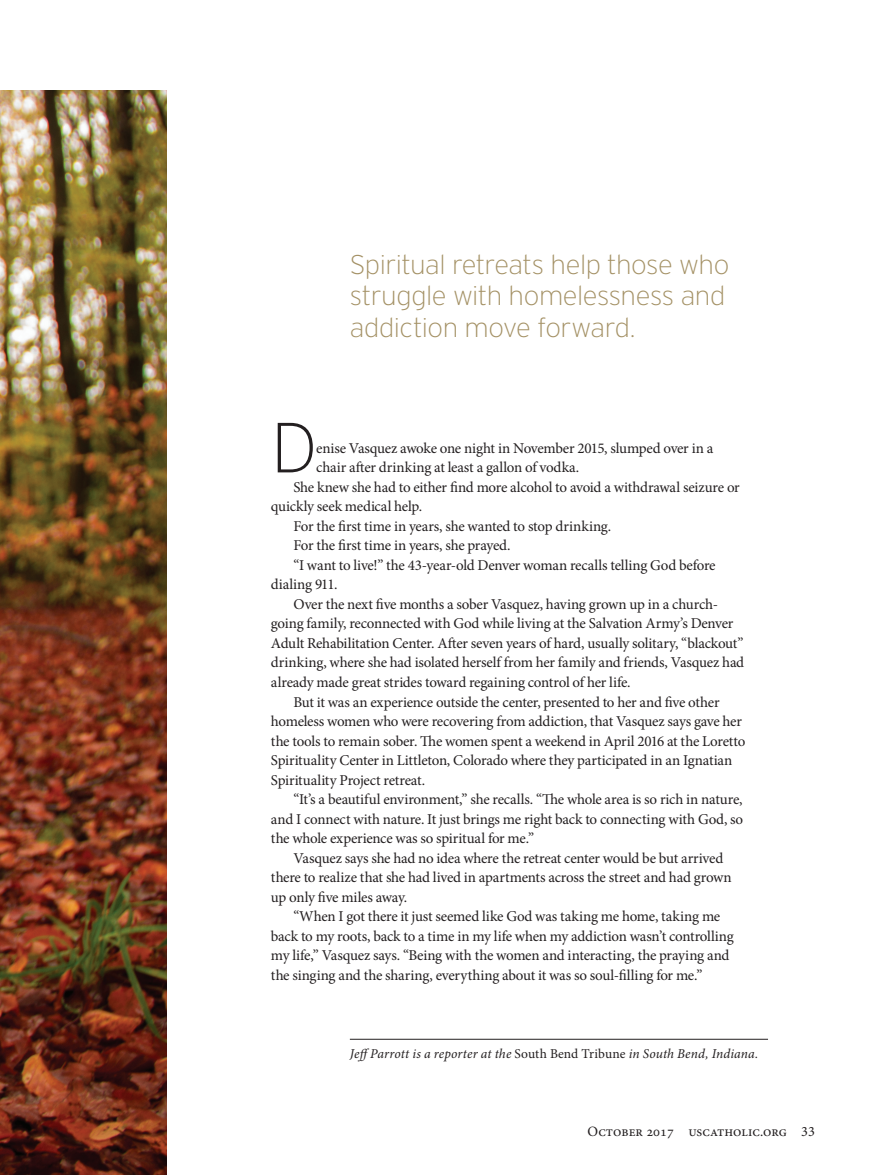
<style>
.page{position:relative;width:878px;height:1175px;background:#fff}
.page>*{position:absolute;margin:0;border:0;box-sizing:border-box;transform-origin:0 0}
.body_no_indent{font:200 70.65px "Interstate";color:#231f20}
.deck{font:200 27px/31.5px "Interstate";letter-spacing:-.02em;color:#a49165}
.body{font:15px/19.5px "Minion Pro";letter-spacing:-.02em;color:#231f20}
.body_no_indent-2{font:15px/19.5px "Minion Pro";letter-spacing:-.02em;color:#231f20}
.t1{font:14.25px "Minion Pro";color:#231f20}
.author_ID{font:italic 13.5px "Minion Pro";letter-spacing:.01em;color:#231f20}
.s1{font-style:normal}
</style>
<div class="page">
<img style="left:0;top:90px;width:166px;height:1084px">
<hr style="left:350px;top:1038px;width:418px;height:1px;background:#231f20">
<p class="deck" style="left:350px;top:248px;width:381px">Spiritual retreats help those who struggle with homelessness and addiction move forward.</p>
<p class="body_no_indent" style="left:271px;top:404px;width:48px">D</p>
<p class="body_no_indent-2" style="left:316px;top:438px;width:398px">enise Vasquez awoke one night in November 2015, slumped over in a chair after drinking at least a gallon of vodka.</p>
<p class="body" style="left:271px;top:477px;width:470px;text-indent:22px">She knew she had to either find more alcohol to avoid a withdrawal seizure or quickly seek medical help.</p>
<p class="body" style="left:293px;top:516px;width:319px">For the first time in years, she wanted to stop drinking.</p>
<p class="body" style="left:293px;top:536px;width:218px">For the first time in years, she prayed.</p>
<p class="body" style="left:271px;top:555px;width:446px;text-indent:22px">“I want to live!” the 43-year-old Denver woman recalls telling God before dialing 911.</p>
<p class="body" style="left:271px;top:594px;width:475px;text-indent:22px">Over the next five months a sober Vasquez, having grown up in a church&shy;going family, reconnected with God while living at the Salvation Army’s Denver Adult Rehabilitation Center. After seven years of hard, usually solitary, “blackout” drinking, where she had isolated herself from her family and friends, Vasquez had already made great strides toward regaining control of her life.</p>
<p class="body" style="left:271px;top:692px;width:476px;text-indent:22px">But it was an experience outside the center, presented to her and five other homeless women who were recovering from addiction, that Vasquez says gave her the tools to remain sober. The women spent a weekend in April 2016 at the Loretto Spirituality Center in Littleton, Colorado where they participated in an Ignatian Spirituality Project retreat.</p>
<p class="body" style="left:271px;top:789px;width:474px;text-align:justify;text-indent:22px">“It’s a beautiful environment,” she recalls. “The whole area is so rich in nature, and I connect with nature. It just brings me right back to connecting with God, so the whole experience was so spiritual for me.”</p>
<p class="body" style="left:271px;top:848px;width:462px;text-indent:22px">Vasquez says she had no idea where the retreat center would be but arrived there to realize that she had lived in apartments across the street and had grown up only five miles away.</p>
<p class="body" style="left:271px;top:906px;width:464px;text-indent:22px">“When I got there it just seemed like God was taking me home, taking me back to my roots, back to a time in my life when my addiction wasn’t controlling my life,” Vasquez says. “Being with the women and interacting, the praying and the singing and the sharing, everything about it was so soul-filling for me.”</p>
<p class="author_ID" style="left:350px;top:1044px;width:410px">JeffParrott is a reporter at the <span class="s1">South Bend Tribune</span> in South Bend, Indiana.</p>
<p class="t1" style="left:587px;top:1121px;width:229px">October 2017 uscatholic.org 33</p>
</div>
